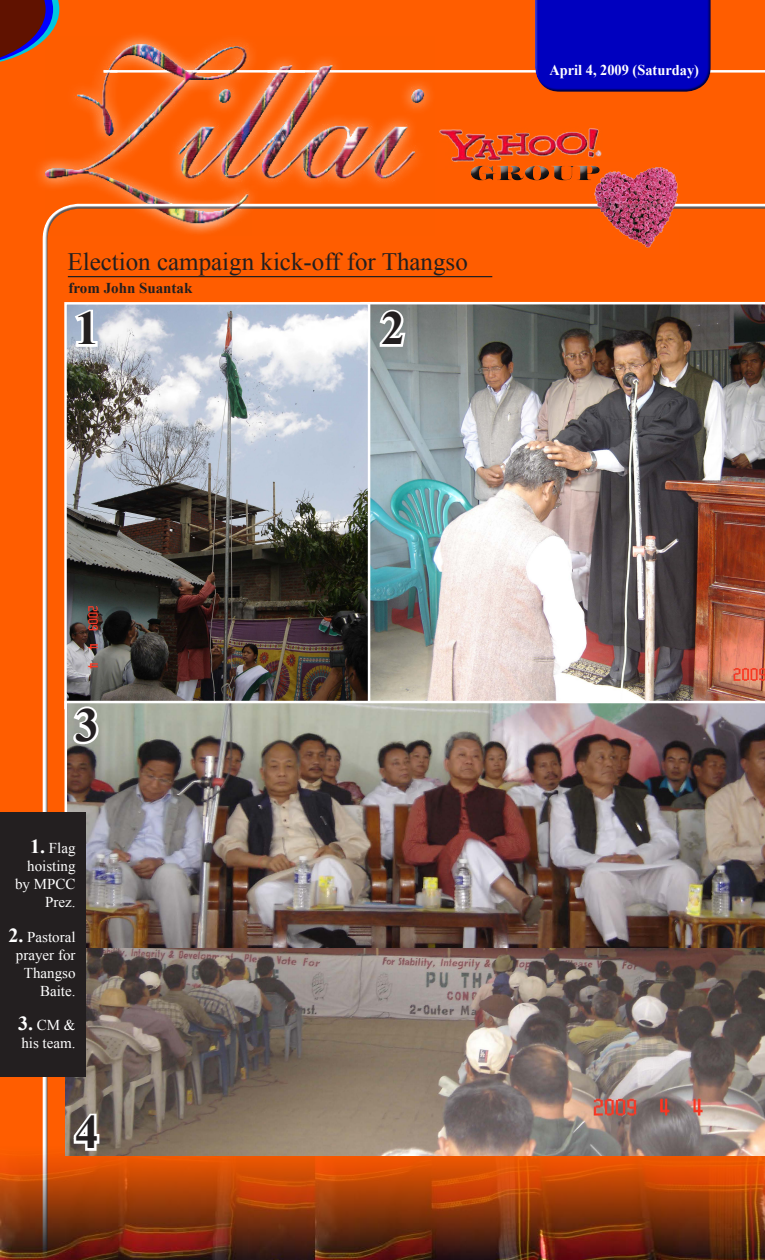
<style>
.page{position:relative;width:765px;height:1260px;background:#fff}
.page>*{position:absolute;margin:0;border:0;box-sizing:border-box;transform-origin:0 0}
.t1{font:700 47.5px "Times New Roman";color:#231f20}
.t2{font:25px "Times New Roman";color:#231f20}
.t3{font:15px/18px "Times New Roman";color:#fff;text-align:right}
.t4{font:700 15px "Times New Roman";color:#fff;scale:.96 1}
.t5{font:700 15px "Times New Roman";color:#231f20}
.s1{font-weight:700;font-size:20px}
</style>
<div class="page">
<div style="left:0;top:0;width:765px;height:1146px;background:#ff5d00"></div>
<img style="left:438px;top:126px;width:165px;height:42px">
<div style="left:464px;top:160px;width:142px;height:22px;background:#fff;opacity:.75"></div>
<div style="left:465px;top:162px;width:144px;height:24px;background:#231f20;opacity:.75"></div>
<hr style="left:104px;top:70px;width:661px;height:3px;background:#fff">
<div style="left:31px;top:30px;width:404px;height:206px;background:#ff5d00"></div>
<div style="left:44px;top:42px;width:382px;height:173px;background:#fff;opacity:.75"></div>
<div style="left:44px;top:47px;width:382px;height:179px;background:#231f20;opacity:.75"></div>
<hr style="left:268px;top:70px;width:37px;height:3px;background:#fff">
<hr style="left:192px;top:70px;width:38px;height:3px;background:#fff">
<hr style="left:104px;top:70px;width:14px;height:3px;background:#fff">
<div style="left:43px;top:206px;width:722px;height:1054px;background:#231f20;opacity:.75"></div>
<div style="left:178px;top:161px;width:81px;height:75px;background:#fff;opacity:.75"></div>
<img style="left:193px;top:176px;width:59px;height:60px">
<div style="left:191px;top:176px;width:60px;height:50px;background:#231f20;opacity:.75"></div>
<svg style="left:0;top:0;width:59px;height:67px"></svg>
<div style="left:536px;top:0;width:175px;height:94px;background:#231f20;opacity:.75"></div>
<hr style="left:68px;top:276px;width:424px;height:1px;background:#231f20">
<img style="left:0;top:1146px;width:765px;height:114px">
<img style="left:589px;top:163px;width:89px;height:91px">
<img style="left:370px;top:302px;width:395px;height:399px">
<img style="left:67px;top:305px;width:300px;height:396px">
<div style="left:64px;top:302px;width:306px;height:407px;border:2px solid #fff"></div>
<img style="left:65px;top:701px;width:700px;height:247px">
<img style="left:66px;top:948px;width:699px;height:208px">
<svg style="left:71px;top:306px;width:29px;height:44px"></svg>
<svg style="left:69px;top:703px;width:33px;height:45px"></svg>
<svg style="left:69px;top:1111px;width:33px;height:42px"></svg>
<svg style="left:377px;top:306px;width:31px;height:43px"></svg>
<div style="left:0;top:812px;width:85px;height:265px;background:#231f20"></div>
<p class="t2" style="left:68px;top:245px;width:402px">Election campaign kick-off for Thangso</p>
<p class="t5" style="left:69px;top:277px;width:125px">from John Suantak</p>
<p class="t1" style="left:75px;top:296px;width:25px">1</p>
<p class="t1" style="left:381px;top:296px;width:25px">2</p>
<p class="t4" style="left:549px;top:59px;width:157px">April 4, 2009 (Saturday)</p>
<p class="t1" style="left:75px;top:692px;width:25px">3</p>
<p class="t3" style="left:15px;top:839px;width:62px"><span class="s1">1.</span> Flag hoisting by MPCC<br>Prez.</p>
<p class="t3" style="left:8px;top:927px;width:69px"><span class="s1">2.</span> Pastoral prayer for<br>Thangso<br>Baite.</p>
<p class="t3" style="left:18px;top:1016px;width:59px;text-align:left"><span class="s1">3.</span> CM &amp; his team.</p>
<p class="t1" style="left:75px;top:1100px;width:25px">4</p>
</div>
